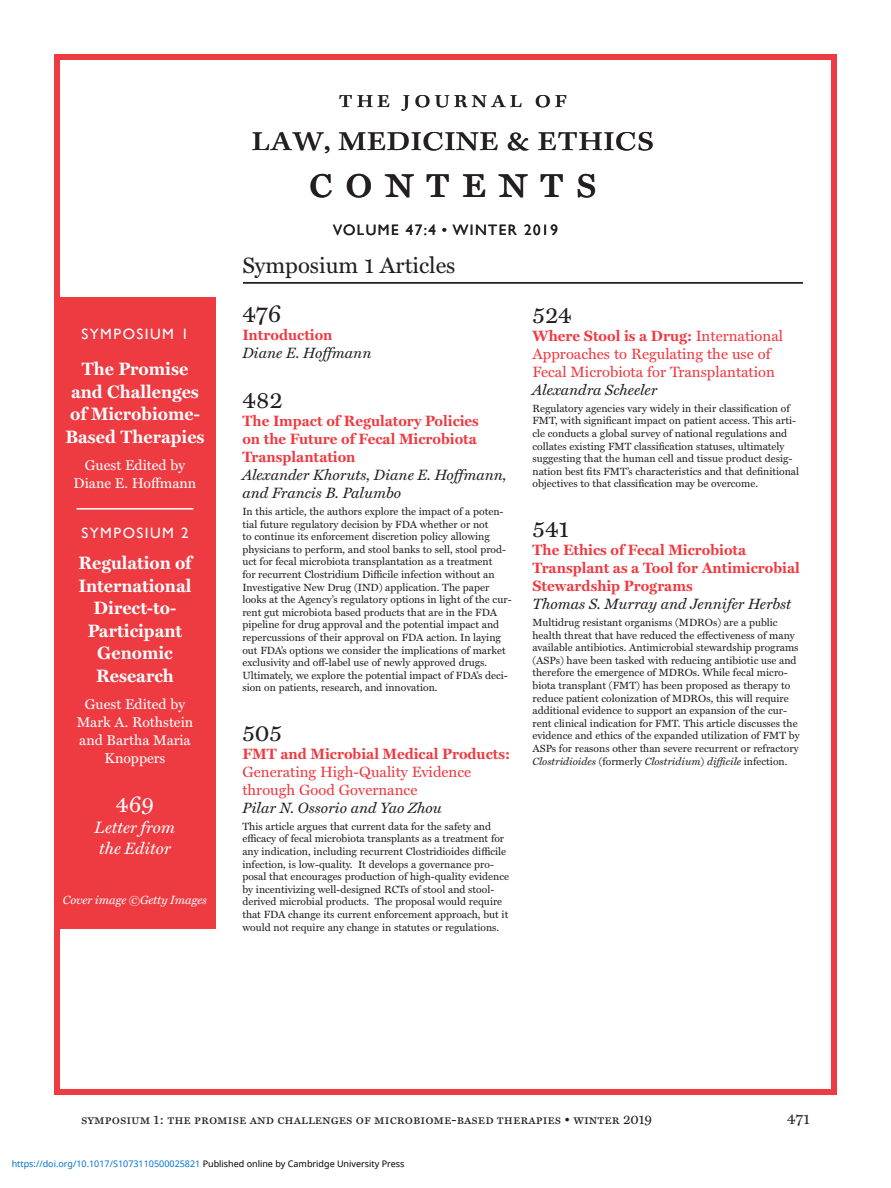
<style>
.page{position:relative;width:891px;height:1188px;background:#fff}
.page>*{position:absolute;margin:0;border:0;box-sizing:border-box;transform-origin:0 0}
.body_text{font:46.5px "Miller Text Roman SC";letter-spacing:.25em;color:#231f20}
.body_text-2{font:500 expanded 27px "Kepler Std";letter-spacing:.035em;color:#231f20}
.toc_page{font:24px "Miller Text";color:#231f20}
.toc_head{font:22.5px "Miller Text";color:#231f20}
.t1{font:22.5px "Miller Text";color:#fff}
.toc_body{font:700 18px/22.5px "Miller Text";color:#fff;text-align:center}
.body_text-3{font:500 expanded 18px "Kepler Std";letter-spacing:.25em;color:#231f20}
.t2{font:italic 16.5px/21px "Miller Text";color:#fff}
.toc_title{font:15px/18px "Miller Text";color:#ee3a41}
.toc_title-2{font:700 15px/18px "Miller Text";color:#ee3a41}
.toc_author{font:italic 15px/18px "Miller Text";color:#231f20}
.t3{font:15px "Gill Sans";letter-spacing:.1em;color:#231f20}
.t4{font:15px "Gill Sans";letter-spacing:.1em;color:#fff}
.t5{font:15px "Miller Text";color:#fff}
.t6{font:15px "Miller Text";color:#231f20}
.toc_body-2{font:14.25px/18px "Miller Text";color:#fff;text-align:center}
.t7{font:13.5px "Miller Text Roman SC";color:#231f20}
.t8{font:italic 12px "Miller Text";letter-spacing:-.01em;color:#fff}
.toc_body-3{font:10.5px/12.6px "Miller Text";color:#231f20}
.t9{font:9px "Noto Sans";color:#0172cf}
.s1{font-weight:700}
.s2{font-style:italic}
.s3{color:#000}
</style>
<div class="page">
<div style="left:54px;top:54px;width:783px;height:1041px;border:6px solid #ee3a41"></div>
<div style="left:54px;top:297px;width:162px;height:632px;background:#ee3a41"></div>
<hr style="left:76px;top:508px;width:118px;height:2px;background:#fff">
<hr style="left:243px;top:282px;width:560px;height:1px;background:#231f20">
<p class="t4" style="left:81px;top:326px;width:109px">SYMPOSIUM 1</p>
<p class="toc_body" style="left:65px;top:358px;width:141px">The Promise and Challenges of Microbiome-<br>Based Therapies</p>
<p class="toc_body-2" style="left:74px;top:456px;width:124px">Guest Edited by<br>Diane E. Hoffmann</p>
<p class="t4" style="left:81px;top:524px;width:109px">SYMPOSIUM 2</p>
<p class="toc_body" style="left:78px;top:552px;width:115px">Regulation of<br>International<br>Direct-to-<br>Participant<br>Genomic<br>Research</p>
<p class="toc_body-2" style="left:77px;top:695px;width:118px">Guest Edited by<br>Mark A. Rothstein and Bartha Maria<br>Knoppers</p>
<p class="t1" style="left:116px;top:791px;width:40px">469</p>
<p class="t2" style="left:95px;top:817px;width:82px">Letter from the Editor</p>
<h3 class="toc_body" style="left:67px;top:383px;width:138px">The Promise and Challenges of Microbiome&shy;based Therapies</h3>
<h3 class="t5" style="left:70px;top:515px;width:131px">Diane E. Hoffmann</h3>
<h3 class="t1" style="left:125px;top:558px;width:21px">tk</h3>
<h3 class="t2" style="left:95px;top:584px;width:82px">Letter from the Editor</h3>
<p class="t8" style="left:63px;top:892px;width:146px">Cover image ©Getty Images</p>
<p class="body_text-3" style="left:339px;top:90px;width:229px">THE JOURNAL OF</p>
<p class="body_text-2" style="left:252px;top:126px;width:403px">LAW, MEDICINE &amp; ETHICS</p>
<p class="body_text" style="left:309px;top:153px;width:290px">contents</p>
<p class="t3" style="left:333px;top:221px;width:226px">VOLUME 47:4 • WINTER 2019</p>
<p class="toc_head" style="left:242px;top:252px;width:215px">Symposium 1 Articles</p>
<p class="toc_page" style="left:242px;top:300px;width:40px">476</p>
<p class="toc_title-2" style="left:242px;top:326px;width:92px">Introduction</p>
<p class="toc_author" style="left:242px;top:344px;width:131px">Diane E. Hoffmann</p>
<p class="toc_page" style="left:242px;top:385px;width:42px">482</p>
<p class="toc_title-2" style="left:242px;top:412px;width:238px">The Impact of Regulatory Policies on the Future of Fecal Microbiota<br>Transplantation</p>
<p class="toc_author" style="left:242px;top:466px;width:266px">Alexander Khoruts, Diane E. Hoffmann, and Francis B. Palumbo</p>
<p class="toc_body-3" style="left:242px;top:505px;width:271px">In this article, the authors explore the impact of a poten&shy;tial future regulatory decision by FDA whether or not<br>to continue its enforcement discretion policy allowing physicians to perform, and stool banks to sell, stool prod&shy;uct for fecal microbiota transplantation as a treatment<br>for recurrent Clostridium Difficile infection without an Investigative New Drug (IND) application. The paper looks at the Agency’s regulatory options in light of the cur&shy;rent gut microbiota based products that are in the FDA pipeline for drug approval and the potential impact and repercussions of their approval on FDA action. In laying out FDA’s options we consider the implications of market exclusivity and off-label use of newly approved drugs.<br>Ultimately, we explore the potential impact of FDA’s deci&shy;sion on patients, research, and innovation.</p>
<p class="toc_page" style="left:242px;top:718px;width:41px">505</p>
<p class="toc_title" style="left:242px;top:745px;width:269px"><span class="s1">FMT and Microbial Medical Products:<br></span>Generating High-Quality Evidence through Good Governance</p>
<p class="toc_author" style="left:242px;top:799px;width:201px">Pilar N. Ossorio and Yao Zhou</p>
<p class="toc_body-3" style="left:242px;top:820px;width:268px">This article argues that current data for the safety and efficacy of fecal microbiota transplants as a treatment for any indication, including recurrent Clostridioides difficile infection, is low-quality. It develops a governance pro&shy;posal that encourages production of high-quality evidence by incentivizing well-designed RCTs of stool and stool&shy;derived microbial products. The proposal would require that FDA change its current enforcement approach, but it would not require any change in statutes or regulations.</p>
<p class="toc_page" style="left:532px;top:300px;width:41px">524</p>
<p class="toc_title" style="left:532px;top:327px;width:252px"><span class="s1">Where Stool is a Drug:</span> International<br>Approaches to Regulating the use of<br>Fecal Microbiota for Transplantation</p>
<p class="toc_author" style="left:532px;top:381px;width:126px">Alexandra Scheeler</p>
<p class="toc_body-3" style="left:532px;top:402px;width:268px">Regulatory agencies vary widely in their classification of FMT, with significant impact on patient access. This arti&shy;cle conducts a global survey of national regulations and collates existing FMT classification statuses, ultimately suggesting that the human cell and tissue product desig&shy;nation best fits FMT’s characteristics and that definitional objectives to that classification may be overcome.</p>
<p class="toc_page" style="left:532px;top:514px;width:38px">541</p>
<p class="toc_title-2" style="left:532px;top:541px;width:269px">The Ethics of Fecal Microbiota<br>Transplant as a Tool for Antimicrobial<br>Stewardship Programs</p>
<p class="toc_author" style="left:532px;top:595px;width:260px">Thomas S. Murray and Jennifer Herbst</p>
<p class="toc_body-3" style="left:532px;top:616px;width:269px">Multidrug resistant organisms (MDROs) are a public health threat that have reduced the effectiveness of many available antibiotics. Antimicrobial stewardship programs (ASPs) have been tasked with reducing antibiotic use and therefore the emergence of MDROs. While fecal micro&shy;biota transplant (FMT) has been proposed as therapy to reduce patient colonization of MDROs, this will require additional evidence to support an expansion of the cur&shy;rent clinical indication for FMT. This article discusses the evidence and ethics of the expanded utilization of FMT by ASPs for reasons other than severe recurrent or refractory <span class="s2">Clostridioides</span> (formerly <span class="s2">Clostridium</span>) <span class="s2">difficile</span> infection.</p>
<p class="t7" style="left:81px;top:1111px;width:573px">symposium 1: the promise and challenges of microbiome-based therapies • winter 2019</p>
<h3 class="t6" style="left:787px;top:1109px;width:24px">471</h3>
<p class="t9" style="left:12px;top:1157px;width:394px">https://doi.org/10.1017/S1073110500025821 <span class="s3">Published online by Cambridge University Press</span></p>
</div>
